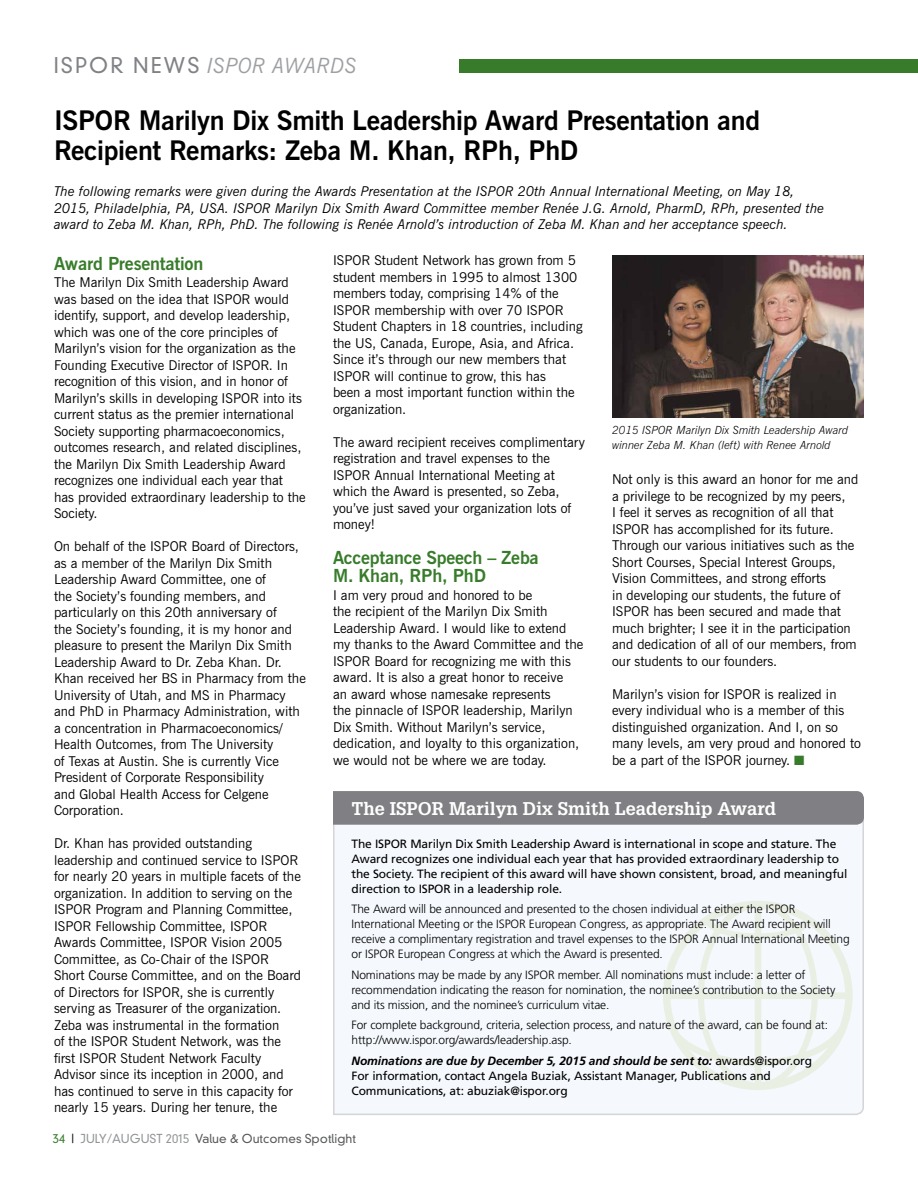
<style>
.page{position:relative;width:918px;height:1188px;background:#fff}
.page>*{position:absolute;margin:0;border:0;box-sizing:border-box;transform-origin:0 0}
.t1{font:700 27px/30px "News Gothic BT";letter-spacing:-.01em;color:#000}
.t2{font:italic 21px "News Gothic BT";color:#9d9fa2}
.t3{font:700 18px/18px "News Gothic BT";letter-spacing:-.01em;color:#387c2b}
.t4{font:700 18px "Glypha";color:#fff}
.t5{font:13.5px/16.5px "News Gothic BT";color:#000}
.t6{font:italic 13.5px/16.5px "News Gothic BT";color:#000}
.t7{font:300 12px/15px "Frutiger";letter-spacing:-.01em;color:#000}
.t8{font:12px/15px "Frutiger";letter-spacing:-.01em;color:#000}
.t9{font:300 12px "DIN Neuzeit Grotesk";color:#58595b}
.t10{font:italic 300 11.25px/15px "News Gothic BT";color:#000}
.s1{font-family:"DIN Neuzeit Grotesk";font-weight:300;font-style:normal;color:#808285}
.s2{color:#387c2b}
.s3{font-weight:700;font-style:italic}
.s4{color:#000}
.s5{color:#939598}
</style>
<div class="page">
<div style="left:459px;top:59px;width:459px;height:14px;background:#387c2b"></div>
<svg style="left:333px;top:825px;width:531px;height:290px"></svg>
<div style="left:333px;top:791px;width:531px;height:34px;background:#807f83"></div>
<img style="left:612px;top:255px;width:252px;height:162px">
<h2 class="t2" style="left:54px;top:52px;width:305px"><span class="s1">ISPOR NEwS</span> ISPOR AWARDS</h2>
<h1 class="t1" style="left:54px;top:105px;width:708px">ISPOR Marilyn Dix Smith Leadership Award Presentation and<br>Recipient Remarks: Zeba M. Khan, RPh, PhD</h1>
<p class="t6" style="left:54px;top:183px;width:772px">The following remarks were given during the Awards Presentation at the ISPOR 20th Annual International Meeting, on May 18,<br>2015, Philadelphia, PA, USA. ISPOR Marilyn Dix Smith Award Committee member Renée J.G. Arnold, PharmD, RPh, presented the award to Zeba M. Khan, RPh, PhD. The following is Renée Arnold’s introduction of Zeba M. Khan and her acceptance speech.</p>
<h3 class="t3" style="left:54px;top:254px;width:151px">Award Presentation</h3>
<p class="t5" style="left:54px;top:274px;width:253px">The Marilyn Dix Smith Leadership Award was based on the idea that ISPOR would identify, support, and develop leadership, which was one of the core principles of Marilyn’s vision for the organization as the Founding Executive Director of ISPOR. In recognition of this vision, and in honor of Marilyn’s skills in developing ISPOR into its current status as the premier international Society supporting pharmacoeconomics, outcomes research, and related disciplines, the Marilyn Dix Smith Leadership Award recognizes one individual each year that has provided extraordinary leadership to the Society.</p>
<p class="t5" style="left:54px;top:538px;width:253px">On behalf of the ISPOR Board of Directors, as a member of the Marilyn Dix Smith Leadership Award Committee, one of<br>the Society’s founding members, and particularly on this 20th anniversary of<br>the Society’s founding, it is my honor and pleasure to present the Marilyn Dix Smith Leadership Award to Dr. Zeba Khan. Dr.<br>Khan received her BS in Pharmacy from the University of Utah, and MS in Pharmacy and PhD in Pharmacy Administration, with a concentration in Pharmacoeconomics/ Health Outcomes, from The University<br>of Texas at Austin. She is currently Vice President of Corporate Responsibility<br>and Global Health Access for Celgene Corporation.</p>
<p class="t5" style="left:54px;top:835px;width:249px">Dr. Khan has provided outstanding leadership and continued service to ISPOR for nearly 20 years in multiple facets of the organization. In addition to serving on the ISPOR Program and Planning Committee, ISPOR Fellowship Committee, ISPOR Awards Committee, ISPOR Vision 2005<br>Committee, as Co-Chair of the ISPOR Short Course Committee, and on the Board of Directors for ISPOR, she is currently serving as Treasurer of the organization.<br>Zeba was instrumental in the formation<br>of the ISPOR Student Network, was the first ISPOR Student Network Faculty Advisor since its inception in 2000, and has continued to serve in this capacity for nearly 15 years. During her tenure, the</p>
<p class="t5" style="left:333px;top:252px;width:251px">ISPOR Student Network has grown from 5 student members in 1995 to almost 1300 members today, comprising 14% of the ISPOR membership with over 70 ISPOR Student Chapters in 18 countries, including the US, Canada, Europe, Asia, and Africa.<br>Since it’s through our new members that ISPOR will continue to grow, this has<br>been a most important function within the organization.</p>
<p class="t5" style="left:333px;top:434px;width:254px">The award recipient receives complimentary registration and travel expenses to the ISPOR Annual International Meeting at which the Award is presented, so Zeba, you’ve just saved your organization lots of money!</p>
<h3 class="t3" style="left:333px;top:548px;width:207px">Acceptance Speech – Zeba<br>M. Khan, RPh, PhD</h3>
<p class="t5" style="left:333px;top:587px;width:252px">I am very proud and honored to be<br>the recipient of the Marilyn Dix Smith Leadership Award. I would like to extend my thanks to the Award Committee and the ISPOR Board for recognizing me with this award. It is also a great honor to receive<br>an award whose namesake represents<br>the pinnacle of ISPOR leadership, Marilyn Dix Smith. Without Marilyn’s service, dedication, and loyalty to this organization, we would not be where we are today.</p>
<p class="t10" style="left:612px;top:422px;width:238px">2015 ISPOR Marilyn Dix Smith Leadership Award winner Zeba M. Khan (left) with Renee Arnold</p>
<p class="t5" style="left:612px;top:471px;width:248px">Not only is this award an honor for me and a privilege to be recognized by my peers,<br>I feel it serves as recognition of all that ISPOR has accomplished for its future.<br>Through our various initiatives such as the Short Courses, Special Interest Groups, Vision Committees, and strong efforts<br>in developing our students, the future of ISPOR has been secured and made that much brighter; I see it in the participation and dedication of all of our members, from our students to our founders.</p>
<p class="t5" style="left:612px;top:686px;width:250px">Marilyn’s vision for ISPOR is realized in every individual who is a member of this distinguished organization. And I, on so many levels, am very proud and honored to be a part of the ISPOR journey. <span class="s2">■</span></p>
<h3 class="t4" style="left:352px;top:797px;width:426px">The ISPOR Marilyn Dix Smith Leadership Award</h3>
<p class="t8" style="left:352px;top:836px;width:497px">The ISPOR Marilyn Dix Smith Leadership Award is international in scope and stature. The Award recognizes one individual each year that has provided extraordinary leadership to the Society. The recipient of this award will have shown consistent, broad, and meaningful direction to ISPOR in a leadership role.</p>
<p class="t7" style="left:352px;top:902px;width:500px">The Award will be announced and presented to the chosen individual at either the ISPOR International Meeting or the ISPOR European Congress, as appropriate. The Award recipient will receive a complimentary registration and travel expenses to the ISPOR Annual International Meeting or ISPOR European Congress at which the Award is presented.</p>
<p class="t7" style="left:352px;top:967px;width:485px">Nominations may be made by any ISPOR member. All nominations must include: a letter of recommendation indicating the reason for nomination, the nominee’s contribution to the Society and its mission, and the nominee’s curriculum vitae.</p>
<p class="t7" style="left:352px;top:1018px;width:478px">For complete background, criteria, selection process, and nature of the award, can be found at: http://www.ispor.org/awards/leadership.asp.</p>
<p class="t8" style="left:352px;top:1053px;width:462px"><span class="s3">Nominations are due by December 5, 2015 and should be sent to:</span> awards@ispor.org<br>For information, contact Angela Buziak, Assistant Manager, Publications and<br>Communications, at: abuziak@ispor.org</p>
<p class="t9" style="left:53px;top:1132px;width:305px"><span class="s2">34</span> <span class="s4">|</span> <span class="s5">JULY/AU GUST 2015</span> Value &amp; Outcomes Spotlight</p>
</div>
